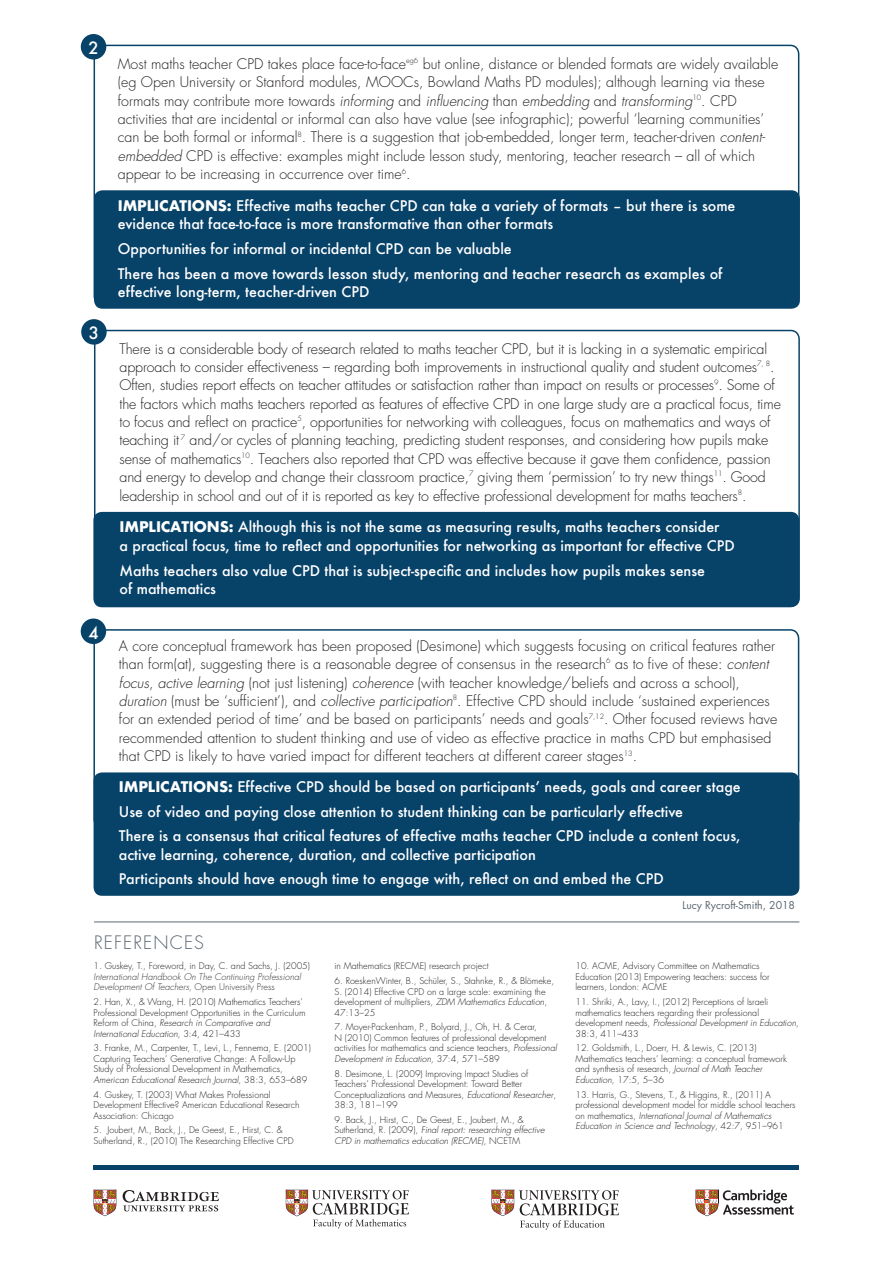
<style>
.page{position:relative;width:893px;height:1263px;background:#fff}
.page>*{position:absolute;margin:0;border:0;box-sizing:border-box;transform-origin:0 0}
.t1{font:300 18px "Futura";letter-spacing:.06em;color:#5a6670}
.t2{font:500 16.5px "Futura";color:#fff}
.t3{font:300 14.25px/18.5px "Futura";color:#231f20}
.t4{font:500 14.25px/24.8px "Futura";color:#fff}
.t5{font:10.5px "Futura";color:#5a6670}
.t6{font:300 9px/10.5px "Futura";color:#231f20}
.t7{font:italic 300 9px/10.5px "Futura";color:#333}
.s1{font-style:italic}
.s2{font-weight:700}
.s3{font-style:normal}
</style>
<div class="page">
<div style="left:93px;top:629px;width:706px;height:200px;border:2px solid #074269;border-radius:9px"></div>
<div style="left:81px;top:618px;width:25px;height:26px;background:#074269;border-radius:50%"></div>
<div style="left:94px;top:772px;width:705px;height:124px;background:#074269;border-radius:9px"></div>
<div style="left:81px;top:34px;width:25px;height:26px;background:#074269;border-radius:50%"></div>
<div style="left:94px;top:190px;width:706px;height:119px;background:#074269;border-radius:9px"></div>
<div style="left:81px;top:319px;width:26px;height:26px;background:#074269;border-radius:50%"></div>
<div style="left:93px;top:512px;width:706px;height:95px;background:#074269;border-radius:9px"></div>
<svg style="left:123px;top:1190px;width:96px;height:21px"></svg>
<svg style="left:93px;top:1189px;width:23px;height:27px"></svg>
<svg style="left:491px;top:1189px;width:128px;height:41px"></svg>
<svg style="left:286px;top:1189px;width:123px;height:39px"></svg>
<svg style="left:695px;top:1189px;width:99px;height:27px"></svg>
<hr style="left:94px;top:1165px;width:705px;height:4px;background:#074269">
<hr style="left:94px;top:922px;width:705px;height:1px;background:#5a666f">
<p class="t2" style="left:88px;top:37px;width:12px">2</p>
<p class="t2" style="left:89px;top:322px;width:12px">3</p>
<p class="t2" style="left:88px;top:621px;width:12px">4</p>
<p class="t3" style="left:118px;top:55px;width:662px">Most maths teacher CPD takes place face-to-face<sup>eg6</sup> but online, distance or blended formats are widely available (eg Open University or Stanford modules, MOOCs, Bowland Maths PD modules); although learning via these formats may contribute more towards <span class="s1">informing</span> and <span class="s1">influencing</span> than <span class="s1">embedding</span> and <span class="s1">transforming</span><sup>10</sup>. CPD activities that are incidental or informal can also have value (see infographic); powerful ‘learning communities’ can be both formal or informal<sup>8</sup>. There is a suggestion that job-embedded, longer term, teacher-driven <span class="s1">content&shy;embedded</span> CPD is effective: examples might include lesson study, mentoring, teacher research – all of which appear to be increasing in occurrence over time<sup>6</sup>.</p>
<p class="t4" style="left:118px;top:196px;width:619px;line-height:18.3px"><span class="s2">IMPLICATIONS:</span> Effective maths teacher CPD can take a variety of formats – but there is some evidence that face-to-face is more transformative than other formats</p>
<p class="t4" style="left:118px;top:236px;width:606px">Opportunities for informal or incidental CPD can be valuable<br>There has been a move towards lesson study, mentoring and teacher research as examples of</p>
<p class="t4" style="left:118px;top:279px;width:253px">effective long-term, teacher-driven CPD</p>
<p class="t3" style="left:120px;top:339px;width:663px">There is a considerable body of research related to maths teacher CPD, but it is lacking in a systematic empirical approach to consider effectiveness – regarding both improvements in instructional quality and student outcomes<sup>7,</sup> <sup>8</sup>.<br>Often, studies report effects on teacher attitudes or satisfaction rather than impact on results or processes<sup>9</sup>. Some of the factors which maths teachers reported as features of effective CPD in one large study are a practical focus, time to focus and reflect on practice<sup>5</sup>, opportunities for networking with colleagues, focus on mathematics and ways of teaching it <sup>7</sup> and/or cycles of planning teaching, predicting student responses, and considering how pupils make sense of mathematics<sup>10</sup>. Teachers also reported that CPD was effective because it gave them confidence, passion and energy to develop and change their classroom practice,<sup>7</sup> giving them ‘permission’ to try new things<sup>11</sup>. Good leadership in school and out of it is reported as key to effective professional development for maths teachers<sup>8</sup>.</p>
<p class="t4" style="left:120px;top:518px;width:617px;line-height:18.3px"><span class="s2">IMPLICATIONS:</span> Although this is not the same as measuring results, maths teachers consider<br>a practical focus, time to reflect and opportunities for networking as important for effective CPD</p>
<p class="t4" style="left:120px;top:561px;width:587px;line-height:18.3px">Maths teachers also value CPD that is subject-specific and includes how pupils makes sense of mathematics</p>
<p class="t3" style="left:119px;top:636px;width:660px">A core conceptual framework has been proposed (Desimone) which suggests focusing on critical features rather than form(at), suggesting there is a reasonable degree of consensus in the research<sup>6</sup> as to five of these: <span class="s1">content focus</span>, <span class="s1">active learning</span> (not just listening) <span class="s1">coherence</span> (with teacher knowledge/beliefs and across a school), <span class="s1">duration</span> (must be ‘sufficient’), and <span class="s1">collective participation</span><sup>8</sup>. Effective CPD should include ‘sustained experiences for an extended period of time’ and be based on participants’ needs and goals<sup>7,12</sup>. Other focused reviews have recommended attention to student thinking and use of video as effective practice in maths CPD but emphasised that CPD is likely to have varied impact for different teachers at different career stages<sup>13</sup>.</p>
<p class="t4" style="left:119px;top:774px;width:623px"><span class="s2">IMPLICATIONS:</span> Effective CPD should be based on participants’ needs, goals and career stage<br>Use of video and paying close attention to student thinking can be particularly effective<br>There is a consensus that critical features of effective maths teacher CPD include a content focus,</p>
<p class="t4" style="left:119px;top:842px;width:546px">active learning, coherence, duration, and collective participation<br>Participants should have enough time to engage with, reflect on and embed the CPD</p>
<p class="t5" style="left:682px;top:897px;width:114px">Lucy Rycroft-Smith, 2018</p>
<p class="t1" style="left:94px;top:930px;width:112px">REFERENCES</p>
<p class="t6" style="left:94px;top:961px;width:218px">1. Guskey, T., Foreword, in Day, C. and Sachs, J. (2005)</p>
<p class="t7" style="left:94px;top:971px;width:209px">International Handbook On The Continuing Professional<br>Development Of Teachers, <span class="s3">Open University Press</span></p>
<p class="t6" style="left:94px;top:997px;width:213px">2. Han, X., &amp; Wang, H. (2010) Mathematics Teachers’ Professional Development Opportunities in the Curriculum Reform of China, <span class="s1">Research in Comparative and International Education,</span> 3:4, 421–433</p>
<p class="t6" style="left:94px;top:1043px;width:219px">3. Franke, M., Carpenter, T., Levi, L., Fennema, E. (2001)<br>Capturing Teachers’ Generative Change: A Follow-Up Study of Professional Development in Mathematics, <span class="s1">American Educational Research Journal</span>, 38:3, 653–689</p>
<p class="t6" style="left:94px;top:1089px;width:207px">4. Guskey, T. (2003) What Makes Professional<br>Development Effective? American Educational Research<br>Association: Chicago</p>
<p class="t6" style="left:94px;top:1125px;width:201px">5. Joubert, M., Back, J., De Geest, E., Hirst, C. &amp;<br>Sutherland, R., (2010) The Researching Effective CPD</p>
<p class="t6" style="left:334px;top:961px;width:156px">in Mathematics (RECME) research project</p>
<p class="t6" style="left:334px;top:976px;width:221px">6. RoeskenWinter, B., Schüler, S., Stahnke, R., &amp; Blömeke, S. (2014) Effective CPD on a large scale: examining the development of multipliers, <span class="s1">ZDM Mathematics Education</span>, 47:13–25</p>
<p class="t6" style="left:334px;top:1022px;width:224px">7. Moyer-Packenham, P., Bolyard, J., Oh, H. &amp; Cerar,<br>N (2010) Common features of professional development activities for mathematics and science teachers, <span class="s1">Professional Development in Education,</span> 37:4, 571–589</p>
<p class="t6" style="left:334px;top:1068px;width:223px">8. Desimone, L. (2009) Improving Impact Studies of Teachers’ Professional Development: Toward Better Conceptualizations and Measures, <span class="s1">Educational Researcher</span>, 38:3, 181–199</p>
<p class="t6" style="left:334px;top:1114px;width:212px">9. Back, J., Hirst, C., De Geest, E., Joubert, M., &amp;<br>Sutherland, R. (2009), <span class="s1">Final report: researching effective<br>CPD in mathematics education (RECME),</span> NCETM</p>
<p class="t6" style="left:575px;top:961px;width:196px">10. ACME, Advisory Committee on Mathematics<br>Education (2013) Empowering teachers: success for learners, London: ACME</p>
<p class="t6" style="left:575px;top:997px;width:225px">11. Shriki, A., Lavy, I., (2012) Perceptions of Israeli mathematics teachers regarding their professional development needs, <span class="s1">Professional Development in Education, </span>38:3, 411–433</p>
<p class="t6" style="left:575px;top:1043px;width:213px">12. Goldsmith, L., Doerr, H. &amp; Lewis, C. (2013)<br>Mathematics teachers’ learning: a conceptual framework and synthesis of research, <span class="s1">Journal of Math Teacher Education,</span> 17:5, 5–36</p>
<p class="t6" style="left:575px;top:1089px;width:222px">13. Harris, G., Stevens, T., &amp; Higgins, R., (2011) A professional development model for middle school teachers on mathematics, <span class="s1">International Journal of Mathematics Education in Science and Technology</span>, 42:7, 951–961</p>
</div>
